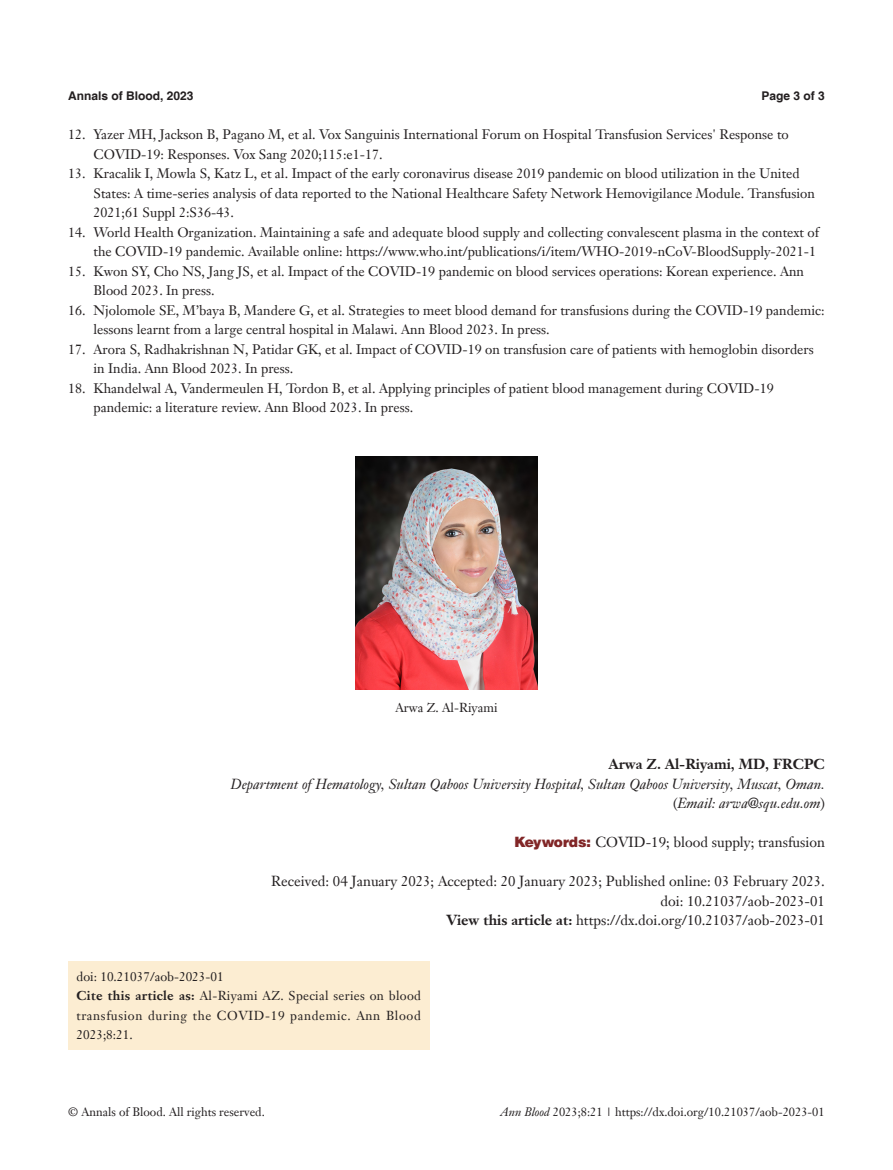
<style>
.page{position:relative;width:893px;height:1170px;background:#fff}
.page>*{position:absolute;margin:0;border:0;box-sizing:border-box;transform-origin:0 0}
.t1{font:14.25px/19.5px "Janson Text LT";color:#231f20;text-align:right}
.t2{font:italic 14.25px/19.5px "Janson Text LT";color:#231f20;text-align:right}
.t3{font:700 14.25px "Janson Text LT";color:#231f20}
.t4{font:13.5px/19.5px "Janson Text LT";color:#231f20}
.t5{font:12.75px/19.5px "Janson Text LT";letter-spacing:.025em;color:#231f20}
.t6{font:12.75px "Janson Text LT";color:#231f20}
.t7{font:12px "Janson Text LT";color:#231f20}
.t8{font:700 12px "Helvetica";color:#231f20}
.s1{font-style:normal}
.s2{font-family:"Helvetica AME";color:#812627}
.s3{font-weight:700}
.s4{font-style:italic}
</style>
<div class="page">
<div style="left:68px;top:961px;width:361px;height:88px;background:#fcedd2"></div>
<img style="left:356px;top:457px;width:181px;height:232px">
<p class="t8" style="left:68px;top:88px;width:127px">Annals of Blood, 2023</p>
<p class="t8" style="left:762px;top:88px;width:65px">Page 3 of 3</p>
<p class="t4" style="left:94px;top:125px;width:697px;text-indent:-26px">12. Yazer MH, Jackson B, Pagano M, et al. Vox Sanguinis International Forum on Hospital Transfusion Services' Response to<br>COVID-19: Responses. Vox Sang 2020;115:e1-17.</p>
<p class="t4" style="left:94px;top:164px;width:723px;text-indent:-26px">13. Kracalik I, Mowla S, Katz L, et al. Impact of the early coronavirus disease 2019 pandemic on blood utilization in the United<br>States: A time-series analysis of data reported to the National Healthcare Safety Network Hemovigilance Module. Transfusion<br>2021;61 Suppl 2:S36-43.</p>
<p class="t4" style="left:68px;top:222px;width:752px;text-align:right">14. World Health Organization. Maintaining a safe and adequate blood supply and collecting convalescent plasma in the context of the COVID-19 pandemic. Available online: https://www.who.int/publications/i/item/WHO-2019-nCoV-BloodSupply-2021-1</p>
<p class="t4" style="left:94px;top:261px;width:712px;text-indent:-26px">15. Kwon SY, Cho NS, Jang JS, et al. Impact of the COVID-19 pandemic on blood services operations: Korean experience. Ann<br>Blood 2023. In press.</p>
<p class="t4" style="left:94px;top:300px;width:733px;text-indent:-26px">16. Njolomole SE, M’baya B, Mandere G, et al. Strategies to meet blood demand for transfusions during the COVID-19 pandemic: lessons learnt from a large central hospital in Malawi. Ann Blood 2023. In press.</p>
<p class="t4" style="left:94px;top:339px;width:722px;text-indent:-26px">17. Arora S, Radhakrishnan N, Patidar GK, et al. Impact of COVID-19 on transfusion care of patients with hemoglobin disorders in India. Ann Blood 2023. In press.</p>
<p class="t4" style="left:94px;top:378px;width:682px;text-indent:-26px">18. Khandelwal A, Vandermeulen H, Tordon B, et al. Applying principles of patient blood management during COVID-19 pandemic: a literature review. Ann Blood 2023. In press.</p>
<p class="t6" style="left:395px;top:700px;width:104px">Arwa Z. Al-Riyami</p>
<p class="t3" style="left:609px;top:754px;width:218px">Arwa Z. Al-Riyami, MD, FRCPC</p>
<p class="t2" style="left:231px;top:774px;width:596px">Department of Hematology, Sultan Qaboos University Hospital, Sultan Qaboos University, Muscat, Oman. <span class="s1">(</span>Email: arwa@squ.edu.om<span class="s1">)</span></p>
<p class="t1" style="left:514px;top:832px;width:312px"><span class="s2">Keywords:</span> COVID-19; blood supply; transfusion</p>
<p class="t1" style="left:271px;top:871px;width:555px">Received: 04 January 2023; Accepted: 20 January 2023; Published online: 03 February 2023. doi: 10.21037/aob-2023-01<br><span class="s3">View this article at:</span> https://dx.doi.org/10.21037/aob-2023-01</p>
<p class="t5" style="left:77px;top:966px;width:346px">doi: 10.21037/aob-2023-01<br><span class="s3">Cite this article as:</span> Al-Riyami AZ. Special series on blood transfusion during the COVID-19 pandemic. Ann Blood 2023;8:21.</p>
<p class="t7" style="left:68px;top:1104px;width:198px">© Annals of Blood. All rights reserved.</p>
<p class="t7" style="left:501px;top:1104px;width:326px"><span class="s4">Ann Blood</span> 2023;8:21 | https://dx.doi.org/10.21037/aob-2023-01</p>
</div>
